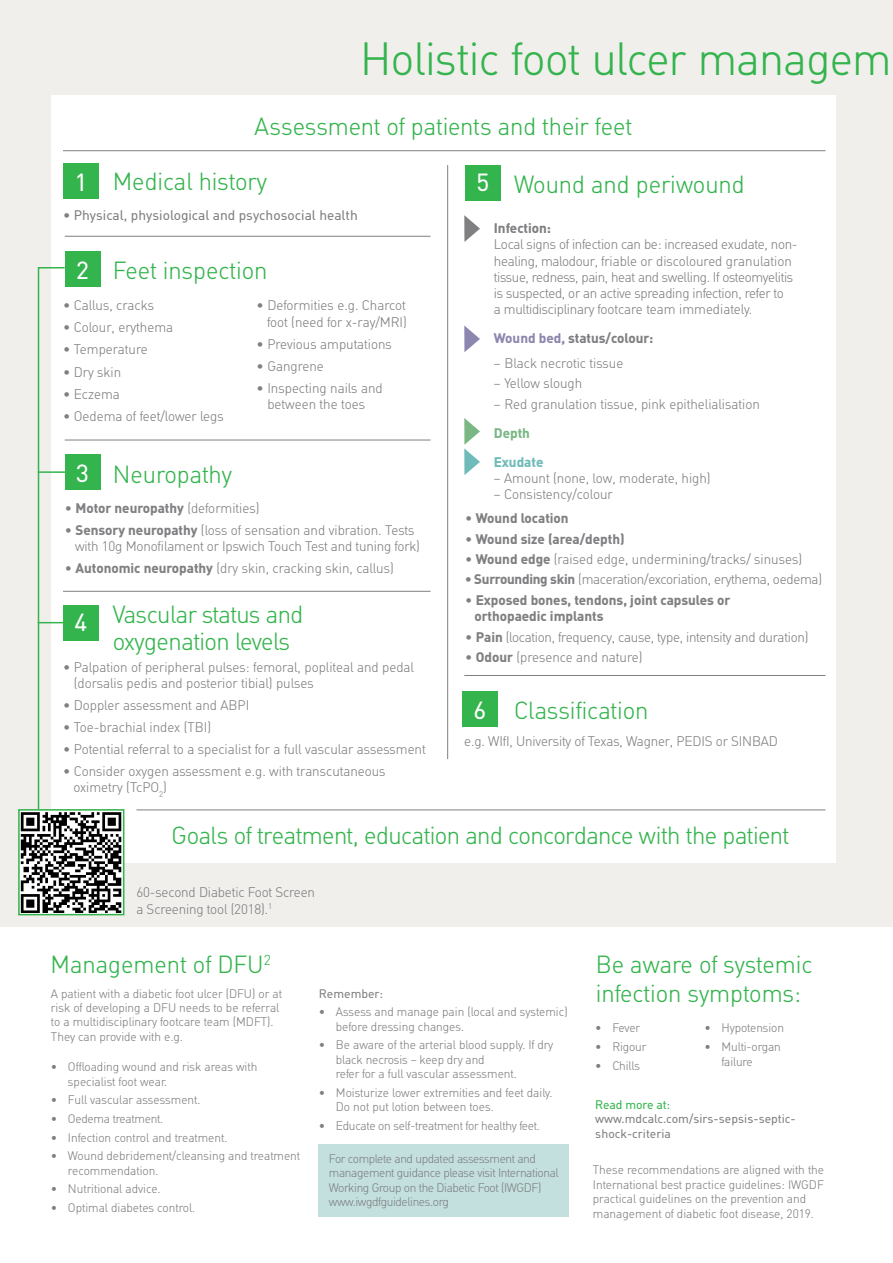
<style>
.page{position:relative;width:893px;height:1263px;background:#fff}
.page>*{position:absolute;margin:0;border:0;box-sizing:border-box;transform-origin:0 0}
.t1{font:300 45px "MHC Din";letter-spacing:-.01em;color:#34b44d}
.t2{font:300 24px/28.8px "MHC Din";letter-spacing:-.005em;color:#34b44d}
.t3{font:300 24px "MHC Din";letter-spacing:-.025em;color:#34b44d}
.t4{font:24px "MHC Din";color:#fff}
.t5{font:300 13.5px/16.2px "MHC Din";color:#808083}
.t6{font:300 13.5px/16.2px "MHC Din";letter-spacing:-.02em;color:#808083}
.t7{font:700 13.5px/16.2px "MHC Din";color:#808083}
.t8{font:13.5px "MHC Din";color:#808083}
.t9{font:700 13.5px "MHC Din";color:#6ebbb9}
.t10{font:700 13.5px "MHC Din";color:#7ab785}
.t11{font:300 12px/14.4px "MHC Din";color:#808083}
.t12{font:300 12px/14.4px "MHC Din";letter-spacing:-.03em;color:#808083}
.t13{font:12px/14.4px "MHC Din";color:#808083}
.t14{font:300 12px "MHC Din";letter-spacing:-.02em;color:#808083}
.s1{font-weight:300}
.s2{font-weight:700}
.s3{color:#8c87ae}
.s4{color:#34b44d}
</style>
<div class="page">
<div style="left:0;top:0;width:893px;height:927px;background:#f0efec"></div>
<div style="left:318px;top:1144px;width:250px;height:73px;background:#c3e0df"></div>
<div style="left:51px;top:95px;width:785px;height:767px;background:#fff"></div>
<div style="left:63px;top:164px;width:36px;height:35px;background:#34b44d"></div>
<div style="left:65px;top:252px;width:35px;height:35px;background:#34b44d"></div>
<div style="left:65px;top:454px;width:35px;height:36px;background:#34b44d"></div>
<div style="left:63px;top:605px;width:36px;height:35px;background:#34b44d"></div>
<div style="left:465px;top:165px;width:36px;height:36px;background:#34b44d"></div>
<hr style="left:65px;top:236px;width:366px;height:1px;background:#808083">
<hr style="left:65px;top:440px;width:366px;height:1px;background:#808083">
<hr style="left:63px;top:591px;width:368px;height:1px;background:#808083">
<hr style="left:447px;top:165px;width:1px;height:594px;background:#808083">
<hr style="left:464px;top:675px;width:361px;height:1px;background:#808083">
<hr style="left:63px;top:150px;width:762px;height:1px;background:#808083">
<hr style="left:136px;top:810px;width:689px;height:1px;background:#808083">
<svg style="left:464px;top:215px;width:16px;height:27px"></svg>
<svg style="left:464px;top:325px;width:16px;height:27px"></svg>
<svg style="left:464px;top:418px;width:16px;height:57px"></svg>
<div style="left:462px;top:691px;width:36px;height:36px;background:#34b44d"></div>
<svg style="left:18px;top:809px;width:106px;height:106px"></svg>
<img style="left:21px;top:812px;width:101px;height:101px">
<svg style="left:37px;top:267px;width:29px;height:544px"></svg>
<p class="t1" style="left:360px;top:31px;width:533px">Holistic foot ulcer managem</p>
<p class="t4" style="left:74px;top:168px;width:14px">1</p>
<p class="t2" style="left:254px;top:111px;width:379px">Assessment of patients and their feet</p>
<p class="t2" style="left:113px;top:166px;width:156px">Medical history</p>
<p class="t4" style="left:477px;top:168px;width:14px">5</p>
<p class="t2" style="left:514px;top:169px;width:232px">Wound and periwound</p>
<p class="t8" style="left:63px;top:207px;width:296px">• Physical, physiological and psychosocial health</p>
<p class="t4" style="left:76px;top:255px;width:14px">2</p>
<p class="t2" style="left:113px;top:256px;width:156px">Feet inspection</p>
<p class="t5" style="left:63px;top:297px;width:93px">• Callus, cracks</p>
<p class="t5" style="left:63px;top:319px;width:112px">• Colour, erythema</p>
<p class="t5" style="left:63px;top:341px;width:86px">• Temperature</p>
<p class="t5" style="left:63px;top:363px;width:60px">• Dry skin</p>
<p class="t5" style="left:63px;top:385px;width:58px">• Eczema</p>
<p class="t5" style="left:63px;top:407px;width:162px">• Oedema of feet/lower legs</p>
<p class="t4" style="left:76px;top:458px;width:14px">3</p>
<p class="t2" style="left:113px;top:459px;width:121px">Neuropathy</p>
<p class="t5" style="left:257px;top:297px;width:152px;text-align:right">• Deformities e.g. Charcot foot (need for x-ray/MRI)</p>
<p class="t5" style="left:257px;top:335px;width:137px">• Previous amputations</p>
<p class="t5" style="left:257px;top:357px;width:69px">• Gangrene</p>
<p class="t5" style="left:257px;top:379px;width:128px;text-align:center">• Inspecting nails and between the toes</p>
<p class="t7" style="left:65px;top:500px;width:196px"><span class="s1">•</span> Motor neuropathy <span class="s1">(deformities)</span></p>
<p class="t5" style="left:75px;top:522px;width:346px;text-indent:-10px">• <span class="s2">Sensory neuropathy</span> (loss of sensation and vibration. Tests with 10g Monofilament or Ipswich Touch Test and tuning fork)</p>
<p class="t5" style="left:65px;top:560px;width:331px">• <span class="s2">Autonomic neuropathy</span> (dry skin, cracking skin, callus)</p>
<p class="t4" style="left:74px;top:607px;width:14px">4</p>
<p class="t2" style="left:113px;top:600px;width:192px;line-height:27px">Vascular status and oxygenation levels</p>
<p class="t5" style="left:74px;top:658px;width:342px;text-indent:-11px">• Palpation of peripheral pulses: femoral, popliteal and pedal (dorsalis pedis and posterior tibial) pulses</p>
<p class="t5" style="left:63px;top:697px;width:188px">• Doppler assessment and ABPI</p>
<p class="t5" style="left:63px;top:719px;width:150px">• Toe-brachial index (TBI)</p>
<p class="t5" style="left:63px;top:741px;width:364px">• Potential referral to a specialist for a full vascular assessment</p>
<p class="t5" style="left:73px;top:763px;width:314px;text-indent:-10px">• Consider oxygen assessment e.g. with transcutaneous oximetry (TcPO<sub>2</sub>)</p>
<p class="t6" style="left:494px;top:220px;width:305px"><span class="s2">Infection:<br></span>Local signs of infection can be: increased exudate, non&shy;healing, malodour, friable or discoloured granulation tissue, redness, pain, heat and swelling. If osteomyelitis is suspected, or an active spreading infection, refer to<br>a multidisciplinary footcare team immediately.</p>
<p class="t7" style="left:494px;top:330px;width:161px"><span class="s3">Wound bed,</span> status/colour:</p>
<p class="t5" style="left:494px;top:355px;width:131px">– Black necrotic tissue</p>
<p class="t5" style="left:494px;top:375px;width:90px">– Yellow slough</p>
<p class="t5" style="left:494px;top:395px;width:267px">– Red granulation tissue, pink epithelialisation</p>
<p class="t10" style="left:494px;top:424px;width:38px">Depth</p>
<p class="t9" style="left:494px;top:453px;width:51px">Exudate</p>
<p class="t5" style="left:494px;top:470px;width:218px">– Amount (none, low, moderate, high)</p>
<p class="t5" style="left:494px;top:486px;width:120px">– Consistency/colour</p>
<p class="t7" style="left:465px;top:510px;width:105px"><span class="s1">•</span> Wound location</p>
<p class="t7" style="left:465px;top:530px;width:161px"><span class="s1">•</span> Wound size (area/depth)</p>
<p class="t5" style="left:465px;top:551px;width:339px">• <span class="s2">Wound edge</span> (raised edge, undermining/tracks/ sinuses)</p>
<p class="t6" style="left:465px;top:571px;width:359px"><span class="s2">• Surrounding skin</span> (maceration/excoriation, erythema, oedema)</p>
<p class="t7" style="left:474px;top:592px;width:257px;text-indent:-9px"><span class="s1">•</span> Exposed bones, tendons, joint capsules or orthopaedic implants</p>
<p class="t6" style="left:465px;top:628px;width:345px">• <span class="s2">Pain</span> (location, frequency, cause, type, intensity and duration)</p>
<p class="t5" style="left:465px;top:649px;width:179px">• <span class="s2">Odour</span> (presence and nature)</p>
<p class="t4" style="left:473px;top:695px;width:14px">6</p>
<p class="t2" style="left:514px;top:696px;width:136px">Classification</p>
<p class="t5" style="left:464px;top:733px;width:315px">e.g. WIfI, University of Texas, Wagner, PEDIS or SINBAD</p>
<p class="t3" style="left:172px;top:820px;width:619px">Goals of treatment, education and concordance with the patient</p>
<p class="t5" style="left:136px;top:884px;width:180px">60-second Diabetic Foot Screen a Screening tool (2018).<sup>1</sup></p>
<p class="t2" style="left:51px;top:949px;width:222px">Management of DFU<sup>2</sup></p>
<p class="t11" style="left:51px;top:986px;width:232px">A patient with a diabetic foot ulcer (DFU) or at risk of developing a DFU needs to be referral to a multidisciplinary footcare team (MDFT).<br>They can provide with e.g.</p>
<p class="t11" style="left:68px;top:1059px;width:191px;text-indent:-17px">• Offloading wound and risk areas with specialist foot wear.</p>
<p class="t11" style="left:51px;top:1092px;width:151px">• Full vascular assessment.</p>
<p class="t14" style="left:51px;top:1111px;width:114px">• Oedema treatment.</p>
<p class="t11" style="left:51px;top:1130px;width:178px">• Infection control and treatment.</p>
<p class="t11" style="left:68px;top:1148px;width:234px;text-indent:-17px">• Wound debridement/cleansing and treatment recommendation.</p>
<p class="t11" style="left:51px;top:1181px;width:111px">• Nutritional advice.</p>
<p class="t11" style="left:51px;top:1200px;width:146px">• Optimal diabetes control.</p>
<p class="t13" style="left:319px;top:986px;width:66px">Remember:</p>
<p class="t11" style="left:336px;top:1004px;width:233px;text-indent:-17px">• Assess and manage pain (local and systemic) before dressing changes.</p>
<p class="t11" style="left:336px;top:1037px;width:219px;text-indent:-17px">• Be aware of the arterial blood supply. If dry black necrosis – keep dry and<br>refer for a full vascular assessment.</p>
<p class="t11" style="left:336px;top:1085px;width:218px;text-indent:-17px">• Moisturize lower extremities and feet daily.<br>Do not put lotion between toes.</p>
<p class="t14" style="left:319px;top:1118px;width:223px">• Educate on self-treatment for healthy feet.</p>
<p class="t12" style="left:329px;top:1151px;width:231px">For complete and updated assessment and management guidance please visit International Working Group on the Diabetic Foot (IWGDF) www.iwgdfguidelines.org</p>
<p class="t2" style="left:596px;top:949px;width:218px">Be aware of systemic infection symptoms:</p>
<p class="t11" style="left:595px;top:1021px;width:46px">• Fever</p>
<p class="t11" style="left:595px;top:1039px;width:53px">• Rigour</p>
<p class="t11" style="left:595px;top:1058px;width:46px">• Chills</p>
<p class="t11" style="left:705px;top:1021px;width:81px">• Hypotension</p>
<p class="t11" style="left:722px;top:1039px;width:61px;text-indent:-17px">• Multi-organ failure</p>
<p class="t13" style="left:595px;top:1097px;width:202px"><span class="s4">Read more at: </span>www.mdcalc.com/sirs-sepsis-septic&shy;shock-criteria</p>
<p class="t11" style="left:593px;top:1162px;width:233px">These recommendations are aligned with the International best practice guidelines: IWGDF practical guidelines on the prevention and management of diabetic foot disease, 2019.</p>
</div>
